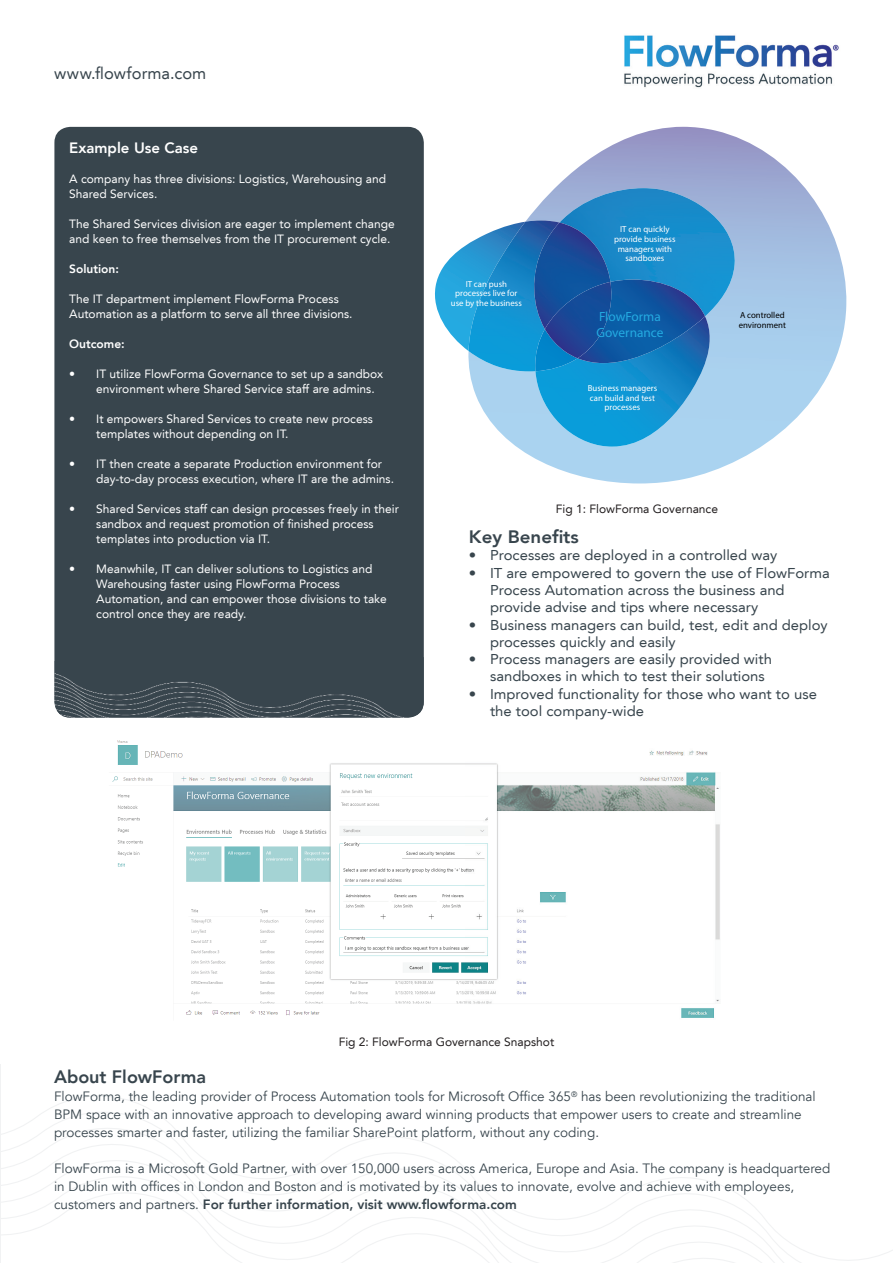
<style>
.page{position:relative;width:893px;height:1263px;background:#fff}
.page>*{position:absolute;margin:0;border:0;box-sizing:border-box;transform-origin:0 0}
.t1{font:800 18px "Avenir LT";color:#38454d}
.t2{font:800 18px "Avenir LT";color:#38454d;scale:1.04 1}
.t3{font:16.5px "Avenir LT";letter-spacing:.005em;color:#38454d}
.t4{font:800 15px "Avenir LT";color:#fff}
.t5{font:14.25px/17.2px "Avenir LT";color:#38454d;scale:1.04 1}
.t6{font:13.5px/18px "Avenir LT";color:#38454d}
.t7{font:13.35px/16.4px "Myriad Pro";color:#24aae1}
.t8{font:12px/15px "Avenir LT";color:#fff}
.t9{font:12px "Avenir LT";color:#231f20}
.t10{font:800 12px "Avenir LT";color:#fff}
.t11{font:8.7px/9.9px "Myriad Pro";color:#fff;text-align:center}
.t12{font:8.7px/9.9px "Myriad Pro";color:#000}
.s1{font-weight:800}
</style>
<div class="page">
<img style="left:624px;top:35px;width:215px;height:53px">
<div style="left:54px;top:127px;width:370px;height:591px;background:#38454d;border-radius:16px"></div>
<svg style="left:0;top:1064px;width:893px;height:199px"></svg>
<img style="left:54px;top:657px;width:370px;height:61px">
<svg style="left:435px;top:244px;width:33px;height:107px"></svg>
<svg style="left:468px;top:127px;width:379px;height:356px"></svg>
<img style="left:559px;top:188px;width:178px;height:128px">
<img style="left:469px;top:220px;width:90px;height:151px">
<img style="left:530px;top:223px;width:80px;height:106px">
<img style="left:535px;top:316px;width:183px;height:131px">
<img style="left:577px;top:280px;width:128px;height:83px">
<img style="left:535px;top:329px;width:42px;height:42px">
<img style="left:545px;top:282px;width:68px;height:76px">
<img style="left:112px;top:742px;width:608px;height:276px">
<img style="left:117px;top:740px;width:11px;height:2px">
<h2 class="t3" style="left:54px;top:64px;width:154px">www.flowforma.com</h2>
<p class="t4" style="left:69px;top:139px;width:130px">Example Use Case</p>
<p class="t8" style="left:69px;top:172px;width:318px">A company has three divisions: Logistics, Warehousing and<br>Shared Services.</p>
<p class="t8" style="left:69px;top:217px;width:327px">The Shared Services division are eager to implement change and keen to free themselves from the IT procurement cycle.</p>
<p class="t10" style="left:69px;top:262px;width:51px">Solution:</p>
<p class="t8" style="left:69px;top:292px;width:285px">The IT department implement FlowForma Process<br>Automation as a platform to serve all three divisions.</p>
<p class="t10" style="left:69px;top:337px;width:57px">Outcome:</p>
<p class="t8" style="left:96px;top:367px;width:288px;text-indent:-27px">• IT utilize FlowForma Governance to set up a sandbox environment where Shared Service staff are admins.</p>
<p class="t8" style="left:96px;top:412px;width:278px;text-indent:-27px">• It empowers Shared Services to create new process templates without depending on IT.</p>
<p class="t8" style="left:96px;top:457px;width:299px;text-indent:-27px">• IT then create a separate Production environment for day-to-day process execution, where IT are the admins.</p>
<p class="t8" style="left:96px;top:502px;width:304px;text-indent:-27px">• Shared Services staff can design processes freely in their sandbox and request promotion of finished process templates into production via IT.</p>
<p class="t8" style="left:96px;top:562px;width:292px;text-indent:-27px">• Meanwhile, IT can deliver solutions to Logistics and Warehousing faster using FlowForma Process Automation, and can empower those divisions to take control once they are ready.</p>
<p class="t11" style="left:451px;top:279px;width:72px">IT can push processes live for use by the business</p>
<p class="t11" style="left:614px;top:224px;width:63px">IT can quickly provide business managers with sandboxes</p>
<p class="t7" style="left:596px;top:308px;width:69px">FlowForma<br>Governance</p>
<p class="t11" style="left:588px;top:383px;width:71px">Business managers can build and test processes</p>
<p class="t12" style="left:739px;top:310px;width:49px">A controlled environment</p>
<p class="t9" style="left:556px;top:502px;width:164px">Fig 1: FlowForma Governance</p>
<h1 class="t2" style="left:469px;top:526px;width:107px">Key Benefits</h1>
<p class="t5" style="left:469px;top:547px;width:298px">• Processes are deployed in a controlled way</p>
<p class="t5" style="left:490px;top:564px;width:328px;text-indent:-21px">• IT are empowered to govern the use of FlowForma<br>Process Automation across the business and provide advise and tips where necessary</p>
<p class="t5" style="left:490px;top:616px;width:326px;text-indent:-21px">• Business managers can build, test, edit and deploy processes quickly and easily</p>
<p class="t5" style="left:490px;top:651px;width:273px;text-indent:-21px">• Process managers are easily provided with sandboxes in which to test their solutions</p>
<p class="t5" style="left:490px;top:685px;width:316px;text-indent:-21px">• Improved functionality for those who want to use the tool company-wide</p>
<p class="t9" style="left:339px;top:1035px;width:217px">Fig 2: FlowForma Governance Snapshot</p>
<h1 class="t1" style="left:54px;top:1066px;width:154px">About FlowForma</h1>
<p class="t6" style="left:54px;top:1088px;width:763px">FlowForma, the leading provider of Process Automation tools for Microsoft Office 365<sup>®</sup> has been revolutionizing the traditional<br>BPM space with an innovative approach to developing award winning products that empower users to create and streamline processes smarter and faster, utilizing the familiar SharePoint platform, without any coding.</p>
<p class="t6" style="left:54px;top:1160px;width:778px">FlowForma is a Microsoft Gold Partner, with over 150,000 users across America, Europe and Asia. The company is headquartered in Dublin with offices in London and Boston and is motivated by its values to innovate, evolve and achieve with employees, customers and partners. <span class="s1">For further information, visit www.flowforma.com</span></p>
</div>
